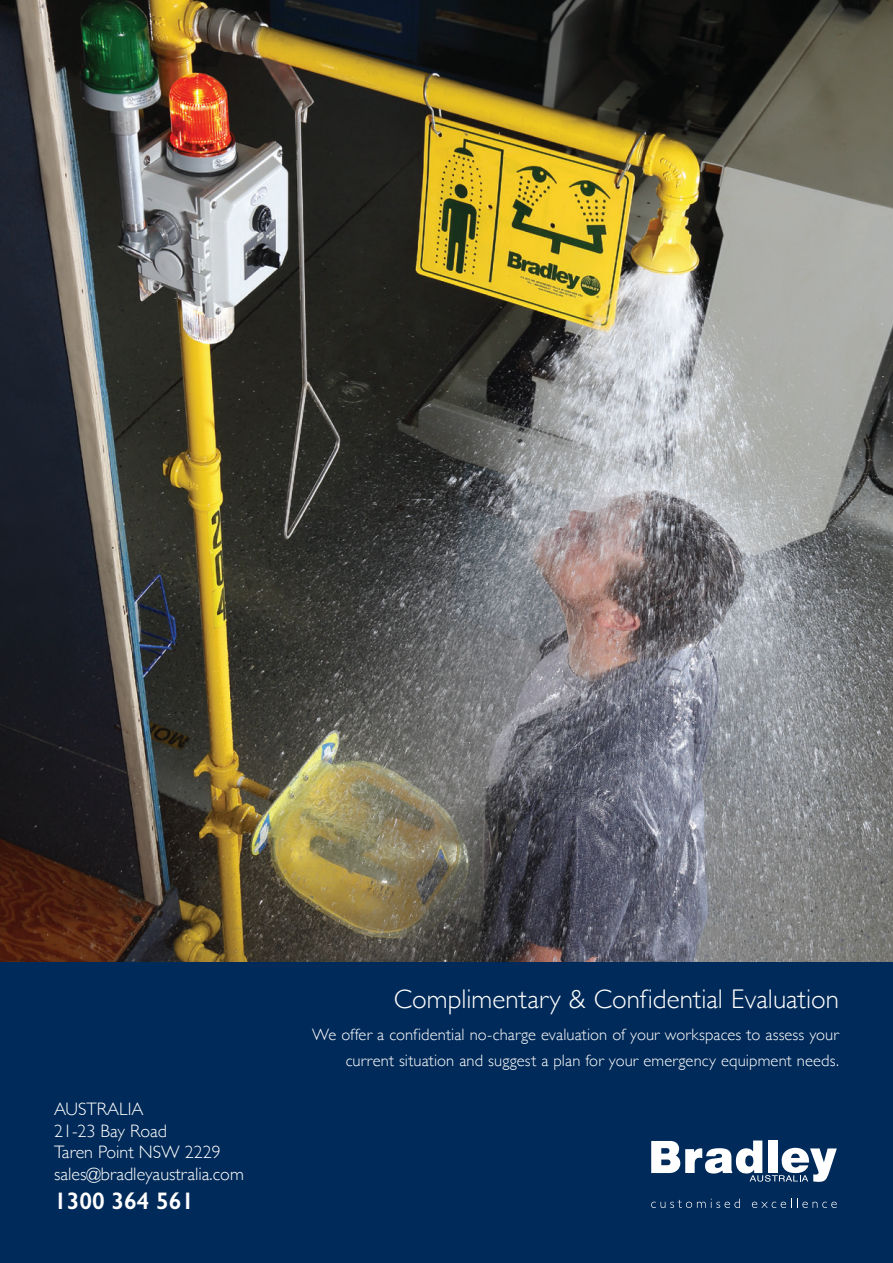
<style>
.page{position:relative;width:893px;height:1263px;background:#002a59}
.page>*{position:absolute;margin:0;border:0;box-sizing:border-box;transform-origin:0 0}
.t1{font:300 27px "Gill Sans";color:#fff}
.t2{font:600 24px "Gill Sans";color:#fff}
.t3{font:300 18px/21.6px "Gill Sans";color:#fff}
.t4{font:300 16.5px/25.5px "Gill Sans";letter-spacing:.005em;color:#fff;text-align:right}
</style>
<div class="page">
<svg style="left:651px;top:1140px;width:186px;height:42px"></svg>
<svg style="left:651px;top:1199px;width:89px;height:9px"></svg>
<svg style="left:752px;top:1199px;width:85px;height:9px"></svg>
<img style="left:0;top:0;width:893px;height:961px">
<p class="t3" style="left:54px;top:1097px;width:191px">AUSTRALIA<br>21-23 Bay Road<br>Taren Point NSW 2229 sales@bradleyaustralia.com</p>
<h2 class="t2" style="left:54px;top:1186px;width:142px">1300 364 561</h2>
<h1 class="t1" style="left:394px;top:978px;width:447px">Complimentary &amp; Confidential Evaluation</h1>
<p class="t4" style="left:312px;top:1021px;width:528px">We offer a confidential no-charge evaluation of your workspaces to assess your current situation and suggest a plan for your emergency equipment needs.</p>
</div>
